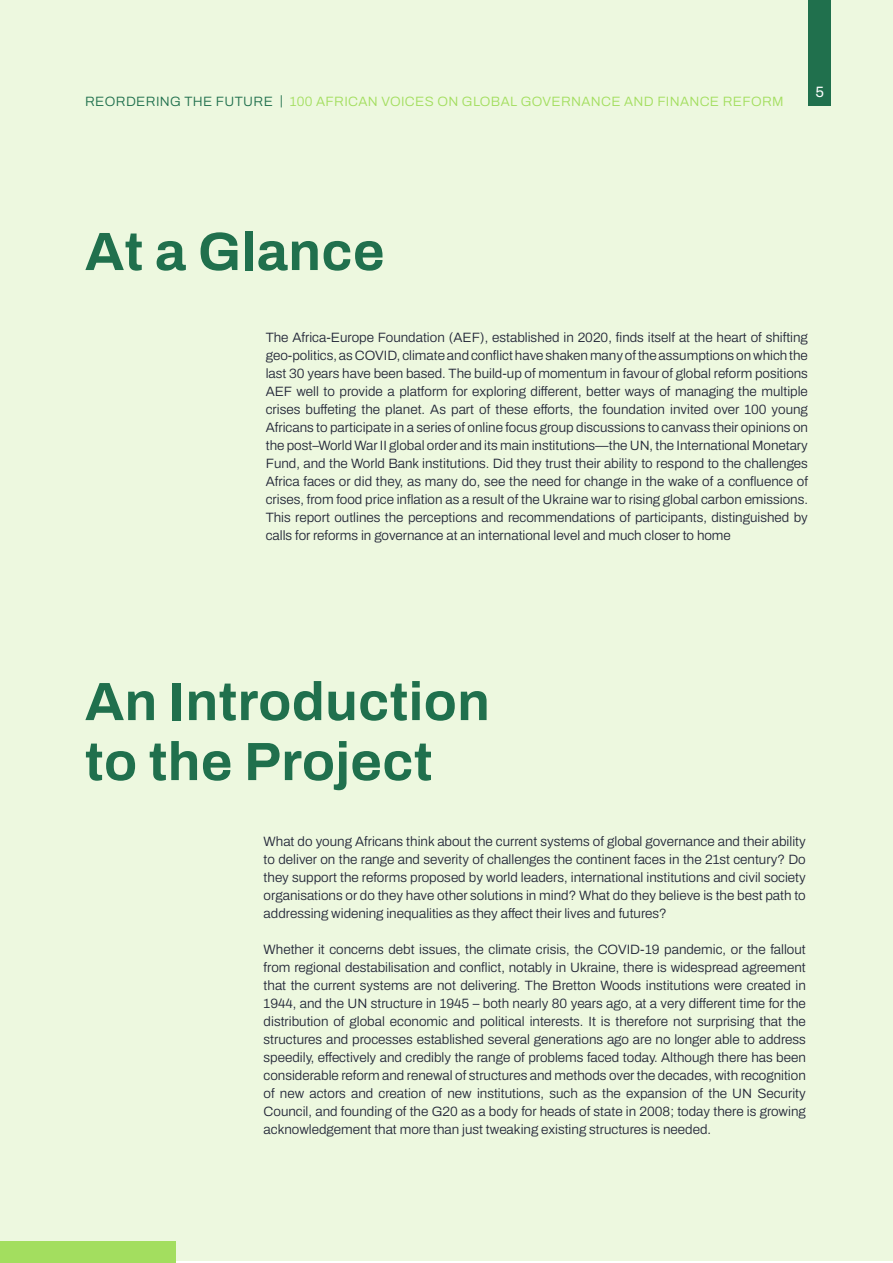
<style>
.page{position:relative;width:893px;height:1263px;background:#fff}
.page>*{position:absolute;margin:0;border:0;box-sizing:border-box;transform-origin:0 0}
.t1{font:700 54px/60px "Archivo";letter-spacing:.01em;color:#20704d}
.t2{font:15px "Archivo";color:#fff}
.t3{font:300 13.5px/18px "Archivo";color:#212537;text-align:justify}
.t4{font:300 13.5px "Archivo";letter-spacing:.025em;color:#a3de5f}
.s1{color:#20704d}
</style>
<div class="page">
<div style="left:0;top:0;width:893px;height:1261px;background:#edf8df"></div>
<div style="left:0;top:1242px;width:175px;height:21px;background:#a3de5f"></div>
<div style="left:809px;top:0;width:22px;height:106px;background:#20704d"></div>
<p class="t4" style="left:85px;top:91px;width:700px"><span class="s1">REORDERING THE FUTURE |</span> 100 AFRICAN VOICES ON GLOBAL GOVERNANCE AND FINANCE REFORM</p>
<p class="t2" style="left:815px;top:81px;width:10px">5</p>
<h1 class="t1" style="left:85px;top:221px;width:301px">At a Glance</h1>
<p class="t3" style="left:266px;top:328px;width:544px">The Africa-Europe Foundation (AEF), established in 2020, finds itself at the heart of shifting geo-politics, as COVID, climate and conflict have shaken many of the assumptions on which the last 30 years have been based. The build-up of momentum in favour of global reform positions AEF well to provide a platform for exploring different, better ways of managing the multiple crises buffeting the planet. As part of these efforts, the foundation invited over 100 young Africans to participate in a series of online focus group discussions to canvass their opinions on the post–World War II global order and its main institutions—the UN, the International Monetary Fund, and the World Bank institutions. Did they trust their ability to respond to the challenges Africa faces or did they, as many do, see the need for change in the wake of a confluence of crises, from food price inflation as a result of the Ukraine war to rising global carbon emissions.<br>This report outlines the perceptions and recommendations of participants, distinguished by calls for reforms in governance at an international level and much closer to home</p>
<h1 class="t1" style="left:85px;top:671px;width:406px">An Introduction to the Project</h1>
<p class="t3" style="left:264px;top:832px;width:544px">What do young Africans think about the current systems of global governance and their ability to deliver on the range and severity of challenges the continent faces in the 21st century? Do they support the reforms proposed by world leaders, international institutions and civil society organisations or do they have other solutions in mind? What do they believe is the best path to addressing widening inequalities as they affect their lives and futures?</p>
<p class="t3" style="left:264px;top:940px;width:544px">Whether it concerns debt issues, the climate crisis, the COVID-19 pandemic, or the fallout from regional destabilisation and conflict, notably in Ukraine, there is widespread agreement that the current systems are not delivering. The Bretton Woods institutions were created in 1944, and the UN structure in 1945 – both nearly 80 years ago, at a very different time for the distribution of global economic and political interests. It is therefore not surprising that the structures and processes established several generations ago are no longer able to address speedily, effectively and credibly the range of problems faced today. Although there has been considerable reform and renewal of structures and methods over the decades, with recognition of new actors and creation of new institutions, such as the expansion of the UN Security Council, and founding of the G20 as a body for heads of state in 2008; today there is growing acknowledgement that more than just tweaking existing structures is needed.</p>
</div>
